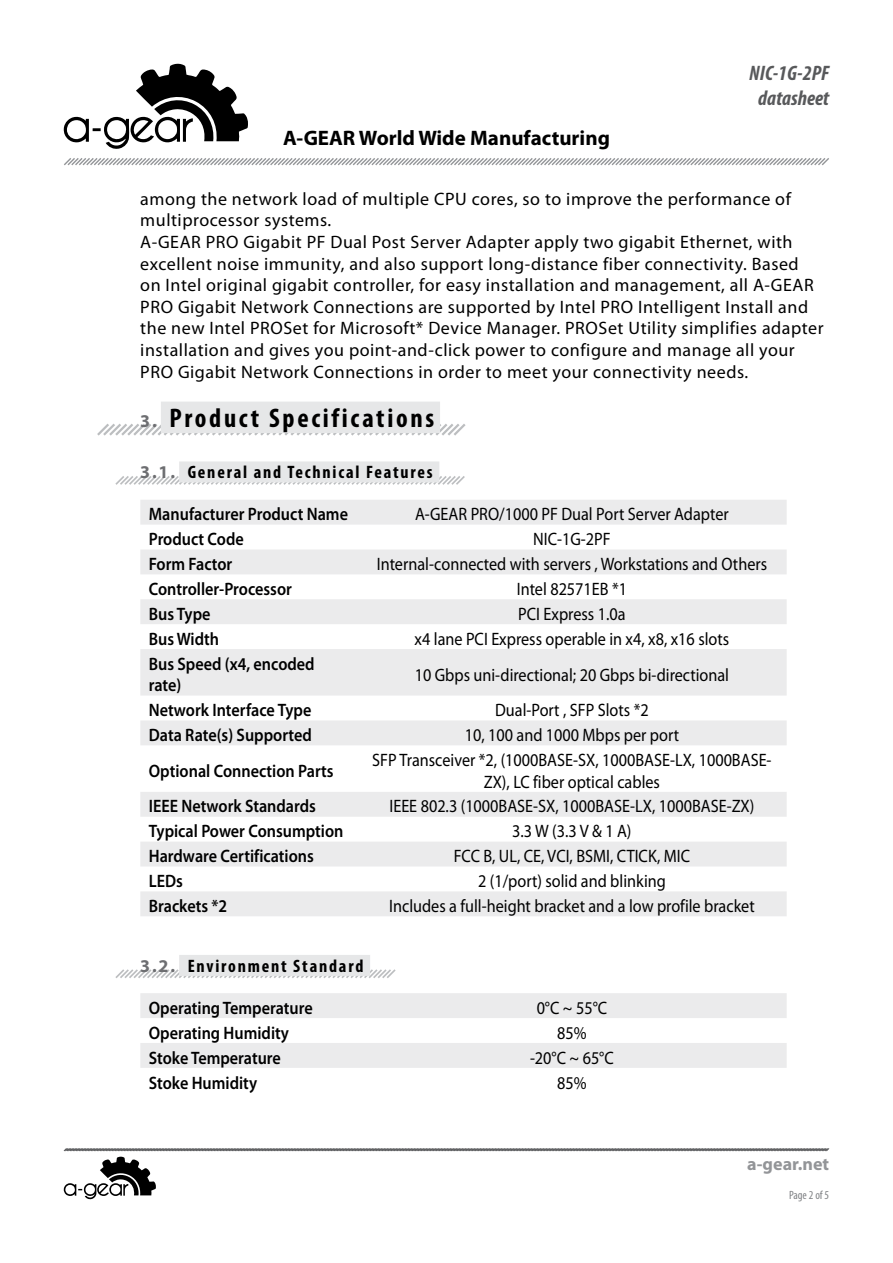
<style>
.page{position:relative;width:893px;height:1263px;background:#fff}
.page>*{position:absolute;margin:0;border:0;box-sizing:border-box;transform-origin:0 0}
.podzag{font:700 condensed 27px "Myriad Pro";letter-spacing:.1em;color:#000}
.t1{font:700 21px "Myriad Pro";color:#000}
.t2{font:italic 700 condensed 21px "Myriad Pro";color:#58595b}
.main_text{font:18px/21.6px "Myriad Pro";letter-spacing:.03em;color:#000}
.table_values{font:18px/21.6px "Myriad Pro";color:#000;text-align:center;scale:.9 1}
.table_parameters{font:600 18px/21.6px "Myriad Pro";color:#000;scale:.9 1}
.podzag_2{font:700 condensed 18px "Myriad Pro";letter-spacing:.1em;color:#000}
.t3{font:700 18px "Myriad Pro";color:#939598}
.t4{font:condensed 12px "Myriad Pro";color:#808285}
.s1{font-stretch:normal;font-size:18px;color:#6d6e71}
.s2{font-stretch:normal;color:#6d6e71}
</style>
<div class="page">
<svg style="left:97px;top:423px;width:369px;height:13px"></svg>
<div style="left:161px;top:402px;width:279px;height:31px;background:#e6e7e8"></div>
<svg style="left:115px;top:476px;width:350px;height:9px"></svg>
<div style="left:179px;top:461px;width:260px;height:21px;background:#e6e7e8"></div>
<svg style="left:115px;top:969px;width:281px;height:9px"></svg>
<div style="left:179px;top:955px;width:191px;height:21px;background:#e6e7e8"></div>
<svg style="left:140px;top:500px;width:647px;height:416px;fill:#ebebec"></svg>
<svg style="left:140px;top:993px;width:647px;height:75px;fill:#ebebec"></svg>
<svg style="left:63px;top:1148px;width:767px;height:51px"></svg>
<svg style="left:64px;top:158px;width:765px;height:8px"></svg>
<svg style="left:64px;top:64px;width:184px;height:85px"></svg>
<p class="t1" style="left:283px;top:124px;width:328px">A-GEAR World Wide Manufacturing</p>
<p class="t2" style="left:749px;top:59px;width:81px">NIC-1G-2PF</p>
<p class="t2" style="left:758px;top:85px;width:73px">datasheet</p>
<p class="main_text" style="left:140px;top:188px;width:652px">among the network load of multiple CPU cores, so to improve the performance of multiprocessor systems.</p>
<p class="main_text" style="left:140px;top:231px;width:685px">A-GEAR PRO Gigabit PF Dual Post Server Adapter apply two gigabit Ethernet, with excellent noise immunity, and also support long-distance fiber connectivity. Based<br>on Intel original gigabit controller, for easy installation and management, all A-GEAR PRO Gigabit Network Connections are supported by Intel PRO Intelligent Install and the new Intel PROSet for Microsoft* Device Manager. PROSet Utility simplifies adapter installation and gives you point-and-click power to configure and manage all your PRO Gigabit Network Connections in order to meet your connectivity needs.</p>
<p class="podzag" style="left:140px;top:401px;width:295px"><span class="s1">3.</span> Product Specifications</p>
<p class="podzag_2" style="left:140px;top:461px;width:294px"><span class="s2">3.1.</span> General and Technical Features</p>
<p class="table_parameters" style="left:149px;top:503px;width:223px">Manufacturer Product Name</p>
<p class="table_values" style="left:415px;top:503px;width:350px">A-GEAR PRO/1000 PF Dual Port Server Adapter</p>
<p class="table_parameters" style="left:149px;top:528px;width:107px">Product Code</p>
<p class="table_values" style="left:533px;top:528px;width:88px">NIC-1G-2PF</p>
<p class="table_parameters" style="left:149px;top:553px;width:94px">Form Factor</p>
<p class="table_values" style="left:377px;top:553px;width:435px">Internal-connected with servers , Workstations and Others</p>
<p class="table_parameters" style="left:149px;top:578px;width:160px">Controller-Processor</p>
<p class="table_values" style="left:517px;top:578px;width:124px">Intel 82571EB *1</p>
<p class="table_parameters" style="left:149px;top:603px;width:70px">Bus Type</p>
<p class="table_values" style="left:518px;top:603px;width:121px">PCI Express 1.0a</p>
<p class="table_parameters" style="left:149px;top:627px;width:80px">Bus Width</p>
<p class="table_values" style="left:415px;top:628px;width:351px">x4 lane PCI Express operable in x4, x8, x16 slots</p>
<p class="table_parameters" style="left:149px;top:652px;width:186px">Bus Speed (x4, encoded rate)</p>
<p class="table_values" style="left:415px;top:663px;width:351px">10 Gbps uni-directional; 20 Gbps bi-directional</p>
<p class="table_parameters" style="left:149px;top:699px;width:182px">Network Interface Type</p>
<p class="table_values" style="left:495px;top:699px;width:172px">Dual-Port , SFP Slots *2</p>
<p class="table_parameters" style="left:149px;top:724px;width:183px">Data Rate(s) Supported</p>
<p class="table_values" style="left:465px;top:724px;width:240px">10, 100 and 1000 Mbps per port</p>
<p class="table_parameters" style="left:149px;top:759px;width:207px">Optional Connection Parts</p>
<p class="table_values" style="left:372px;top:749px;width:445px">SFP Transceiver *2, (1000BASE-SX, 1000BASE-LX, 1000BASE-<br>ZX), LC fiber optical cables</p>
<p class="table_parameters" style="left:149px;top:795px;width:187px">IEEE Network Standards</p>
<p class="table_values" style="left:389px;top:795px;width:407px">IEEE 802.3 (1000BASE-SX, 1000BASE-LX, 1000BASE-ZX)</p>
<p class="table_parameters" style="left:149px;top:820px;width:218px">Typical Power Consumption</p>
<p class="table_values" style="left:512px;top:820px;width:134px">3.3 W (3.3 V &amp; 1 A)</p>
<p class="table_parameters" style="left:149px;top:845px;width:185px">Hardware Certifications</p>
<p class="table_values" style="left:454px;top:845px;width:264px">FCC B, UL, CE, VCI, BSMI, CTICK, MIC</p>
<p class="table_parameters" style="left:149px;top:870px;width:39px">LEDs</p>
<p class="table_values" style="left:478px;top:870px;width:210px">2 (1/port) solid and blinking</p>
<p class="table_parameters" style="left:149px;top:895px;width:89px">Brackets *2</p>
<p class="table_values" style="left:389px;top:895px;width:408px">Includes a full-height bracket and a low profile bracket</p>
<p class="podzag_2" style="left:140px;top:955px;width:225px"><span class="s2">3.2.</span> Environment Standard</p>
<p class="table_parameters" style="left:149px;top:996px;width:184px">Operating Temperature</p>
<p class="table_values" style="left:537px;top:997px;width:80px">0°C ~ 55°C</p>
<p class="table_parameters" style="left:149px;top:1021px;width:157px">Operating Humidity</p>
<p class="table_values" style="left:557px;top:1021px;width:34px">85%</p>
<p class="table_parameters" style="left:149px;top:1046px;width:148px">Stoke Temperature</p>
<p class="table_values" style="left:530px;top:1046px;width:95px">-20°C ~ 65°C</p>
<p class="table_parameters" style="left:149px;top:1071px;width:122px">Stoke Humidity</p>
<p class="table_values" style="left:557px;top:1071px;width:34px">85%</p>
<p class="t3" style="left:747px;top:1152px;width:83px">a-gear.net</p>
<p class="t4" style="left:789px;top:1188px;width:42px">Раge 2 of 5</p>
</div>
